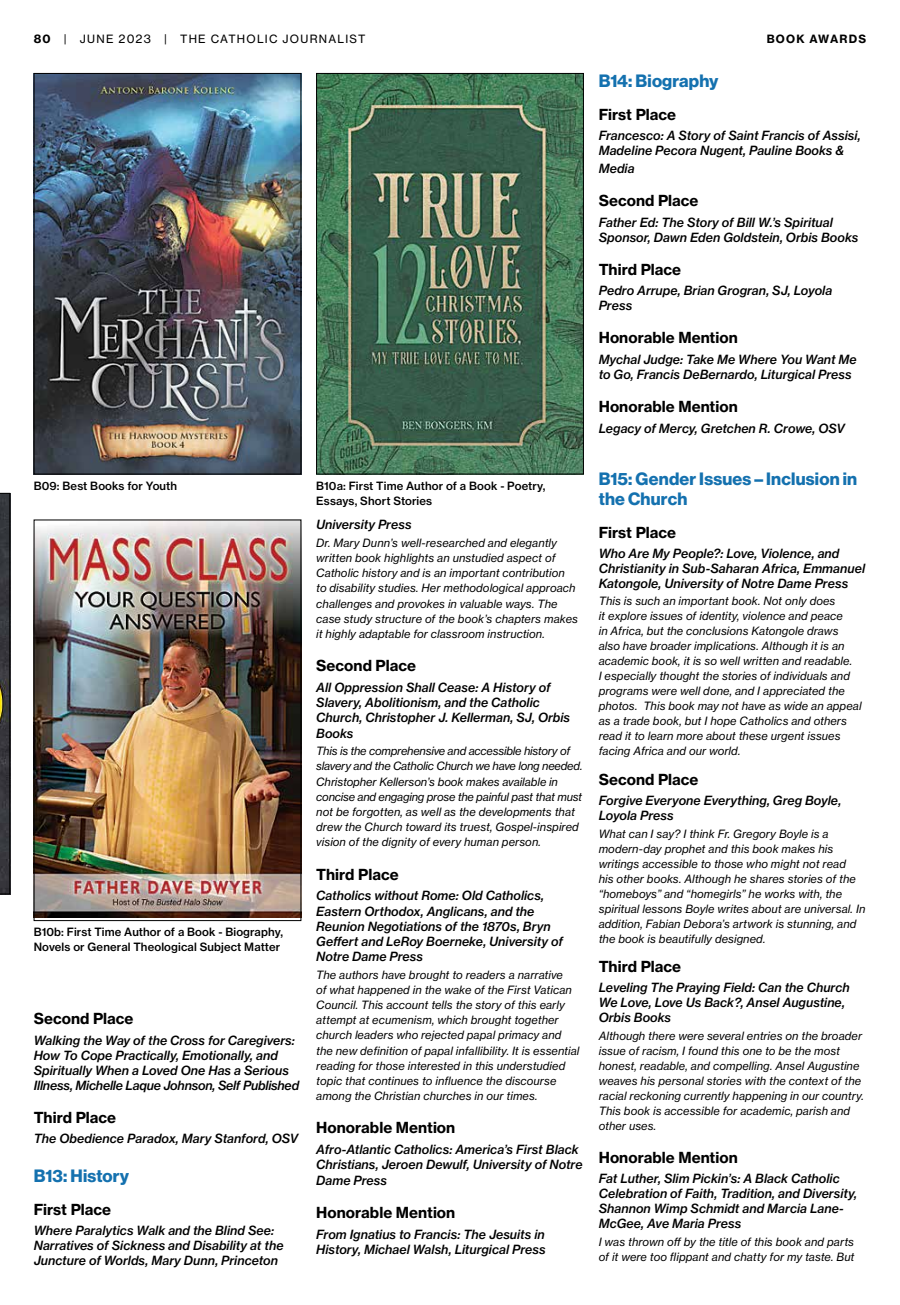
<style>
.page{position:relative;width:900px;height:1305px;background:#fff}
.page>*{position:absolute;margin:0;border:0;box-sizing:border-box;transform-origin:0 0}
.t1{font:17.5px/20px "N Haas Grotesk DS Pro 75 Bd";letter-spacing:.01em;color:#1471af}
.t2{font:15px "N Haas Grotesk TX Pro 75 Bd";color:#000}
.t3{font:12.5px/15px "N Haas Grotesk TX Pro 66 Md It";letter-spacing:.005em;color:#000}
.t4{font:11.25px/15px "N Haas Grotesk TX Pro 56 It";letter-spacing:.005em;color:#000}
.t5{font:11.25px/15px "N Haas Grotesk TX Pro 65 Md";letter-spacing:.01em;color:#000}
.t6{font:11.25px "N Haas Grotesk TX Pro 55 Rg";letter-spacing:.11em;color:#000}
.t7{font:11.25px "N Haas Grotesk TX Pro 75 Bd";letter-spacing:.105em;color:#000}
.s1{font-family:"N Haas Grotesk TX Pro 75 Bd"}
</style>
<div class="page">
<img style="left:36px;top:75px;width:263px;height:397px">
<div style="left:34px;top:73px;width:267px;height:401px;border:1px solid #000"></div>
<img style="left:36px;top:522px;width:263px;height:395px">
<div style="left:34px;top:520px;width:267px;height:401px;border:1px solid #000"></div>
<img style="left:318px;top:75px;width:264px;height:397px">
<div style="left:316px;top:73px;width:268px;height:401px;border:1px solid #000"></div>
<svg style="left:0;top:493px;width:10px;height:401px;background:#353537"></svg>
<p class="t6" style="left:34px;top:32px;width:333px"><span class="s1">80</span> | JUNE 2023 | THE CATHOLIC JOURNALIST</p>
<p class="t7" style="left:767px;top:31px;width:101px">BOOK AWARDS</p>
<p class="t5" style="left:34px;top:478px;width:145px">B09: Best Books for Youth</p>
<p class="t5" style="left:34px;top:925px;width:251px">B10b: First Time Author of a Book - Biography,<br>Novels or General Theological Subject Matter</p>
<h2 class="t2" style="left:34px;top:1009px;width:101px">Second Place</h2>
<p class="t3" style="left:34px;top:1033px;width:267px">Walking the Way of the Cross for Caregivers:<br>How To Cope Practically, Emotionally, and Spiritually When a Loved One Has a Serious Illness, Michelle Laque Johnson, Self Published</p>
<h2 class="t2" style="left:34px;top:1108px;width:84px">Third Place</h2>
<p class="t3" style="left:34px;top:1131px;width:266px">The Obedience Paradox, Mary Stanford, OSV</p>
<h1 class="t1" style="left:34px;top:1166px;width:97px">B13: History</h1>
<h2 class="t2" style="left:34px;top:1200px;width:79px">First Place</h2>
<p class="t3" style="left:34px;top:1223px;width:251px">Where Paralytics Walk and the Blind See:<br>Narratives of Sickness and Disability at the<br>Juncture of Worlds, Mary Dunn, Princeton</p>
<p class="t5" style="left:316px;top:478px;width:231px">B10a: First Time Author of a Book - Poetry,<br>Essays, Short Stories</p>
<p class="t3" style="left:316px;top:517px;width:97px">University Press</p>
<p class="t4" style="left:316px;top:535px;width:263px">Dr. Mary Dunn’s well-researched and elegantly written book highlights an unstudied aspect of Catholic history and is an important contribution<br>to disability studies. Her methodological approach challenges and provokes in valuable ways. The case study structure of the book’s chapters makes it highly adaptable for classroom instruction.</p>
<h2 class="t2" style="left:316px;top:656px;width:101px">Second Place</h2>
<p class="t3" style="left:316px;top:680px;width:255px">All Oppression Shall Cease: A History of Slavery, Abolitionism, and the Catholic Church, Christopher J. Kellerman, SJ, Orbis Books</p>
<p class="t4" style="left:316px;top:743px;width:268px">This is the comprehensive and accessible history of slavery and the Catholic Church we have long needed.<br>Christopher Kellerson’s book makes available in concise and engaging prose the painful past that must not be forgotten, as well as the developments that drew the Church toward its truest, Gospel-inspired vision of the dignity of every human person.</p>
<h2 class="t2" style="left:316px;top:865px;width:84px">Third Place</h2>
<p class="t3" style="left:316px;top:888px;width:248px">Catholics without Rome: Old Catholics, Eastern Orthodox, Anglicans, and the Reunion Negotiations of the 1870s, Bryn Geffert and LeRoy Boerneke, University of Notre Dame Press</p>
<p class="t4" style="left:316px;top:967px;width:265px">The authors have brought to readers a narrative<br>of what happened in the wake of the First Vatican Council. This account tells the story of this early attempt at ecumenism, which brought together church leaders who rejected papal primacy and the new definition of papal infallibility. It is essential reading for those interested in this understudied topic that continues to influence the discourse among the Christian churches in our times.</p>
<h2 class="t2" style="left:316px;top:1118px;width:141px">Honorable Mention</h2>
<p class="t3" style="left:316px;top:1142px;width:268px">Afro-Atlantic Catholics: America’s First Black<br>Christians, Jeroen Dewulf, University of Notre<br>Dame Press</p>
<h2 class="t2" style="left:316px;top:1203px;width:141px">Honorable Mention</h2>
<p class="t3" style="left:316px;top:1226px;width:231px">From Ignatius to Francis: The Jesuits in<br>History, Michael Walsh, Liturgical Press</p>
<h1 class="t1" style="left:599px;top:71px;width:121px">B14: Biography</h1>
<h2 class="t2" style="left:599px;top:105px;width:79px">First Place</h2>
<p class="t3" style="left:599px;top:128px;width:263px">Francesco: A Story of Saint Francis of Assisi,<br>Madeline Pecora Nugent, Pauline Books &amp;</p>
<p class="t3" style="left:599px;top:161px;width:37px">Media</p>
<h2 class="t2" style="left:599px;top:191px;width:101px">Second Place</h2>
<p class="t3" style="left:599px;top:215px;width:261px">Father Ed: The Story of Bill W.’s Spiritual<br>Sponsor, Dawn Eden Goldstein, Orbis Books</p>
<h2 class="t2" style="left:599px;top:260px;width:84px">Third Place</h2>
<p class="t3" style="left:599px;top:283px;width:235px">Pedro Arrupe, Brian Grogran, SJ, Loyola<br>Press</p>
<h2 class="t2" style="left:599px;top:329px;width:141px">Honorable Mention</h2>
<p class="t3" style="left:599px;top:352px;width:260px">Mychal Judge: Take Me Where You Want Me to Go, Francis DeBernardo, Liturgical Press</p>
<h2 class="t2" style="left:599px;top:397px;width:141px">Honorable Mention</h2>
<p class="t3" style="left:599px;top:421px;width:248px">Legacy of Mercy, Gretchen R. Crowe, OSV</p>
<h1 class="t1" style="left:599px;top:469px;width:260px">B15: Gender Issues – Inclusion in the Church</h1>
<h2 class="t2" style="left:599px;top:523px;width:79px">First Place</h2>
<p class="t3" style="left:599px;top:546px;width:268px">Who Are My People?: Love, Violence, and<br>Christianity in Sub-Saharan Africa, Emmanuel<br>Katongole, University of Notre Dame Press</p>
<p class="t4" style="left:599px;top:594px;width:264px">This is such an important book. Not only does<br>it explore issues of identity, violence and peace<br>in Africa, but the conclusions Katongole draws also have broader implications. Although it is an academic book, it is so well written and readable.<br>I especially thought the stories of individuals and programs were well done, and I appreciated the photos. This book may not have as wide an appeal as a trade book, but I hope Catholics and others read it to learn more about these urgent issues facing Africa and our world.</p>
<h2 class="t2" style="left:599px;top:770px;width:101px">Second Place</h2>
<p class="t3" style="left:599px;top:793px;width:244px">Forgive Everyone Everything, Greg Boyle,<br>Loyola Press</p>
<p class="t4" style="left:599px;top:826px;width:268px">What can I say? I think Fr. Gregory Boyle is a modern-day prophet and this book makes his writings accessible to those who might not read<br>his other books. Although he shares stories of the “homeboys” and “homegirls” he works with, the spiritual lessons Boyle writes about are universal. In addition, Fabian Debora’s artwork is stunning, and the book is beautifully designed.</p>
<h2 class="t2" style="left:599px;top:957px;width:84px">Third Place</h2>
<p class="t3" style="left:599px;top:980px;width:253px">Leveling The Praying Field: Can the Church<br>We Love, Love Us Back?, Ansel Augustine,<br>Orbis Books</p>
<p class="t4" style="left:599px;top:1028px;width:267px">Although there were several entries on the broader issue of racism, I found this one to be the most honest, readable, and compelling. Ansel Augustine weaves his personal stories with the context of the racial reckoning currently happening in our country.<br>This book is accessible for academic, parish and other uses.</p>
<h2 class="t2" style="left:599px;top:1148px;width:141px">Honorable Mention</h2>
<p class="t3" style="left:599px;top:1171px;width:260px">Fat Luther, Slim Pickin’s: A Black Catholic Celebration of Faith, Tradition, and Diversity, Shannon Wimp Schmidt and Marcia Lane-McGee, Ave Maria Press</p>
<p class="t4" style="left:599px;top:1234px;width:257px">I was thrown off by the title of this book and parts of it were too flippant and chatty for my taste. But</p>
</div>
